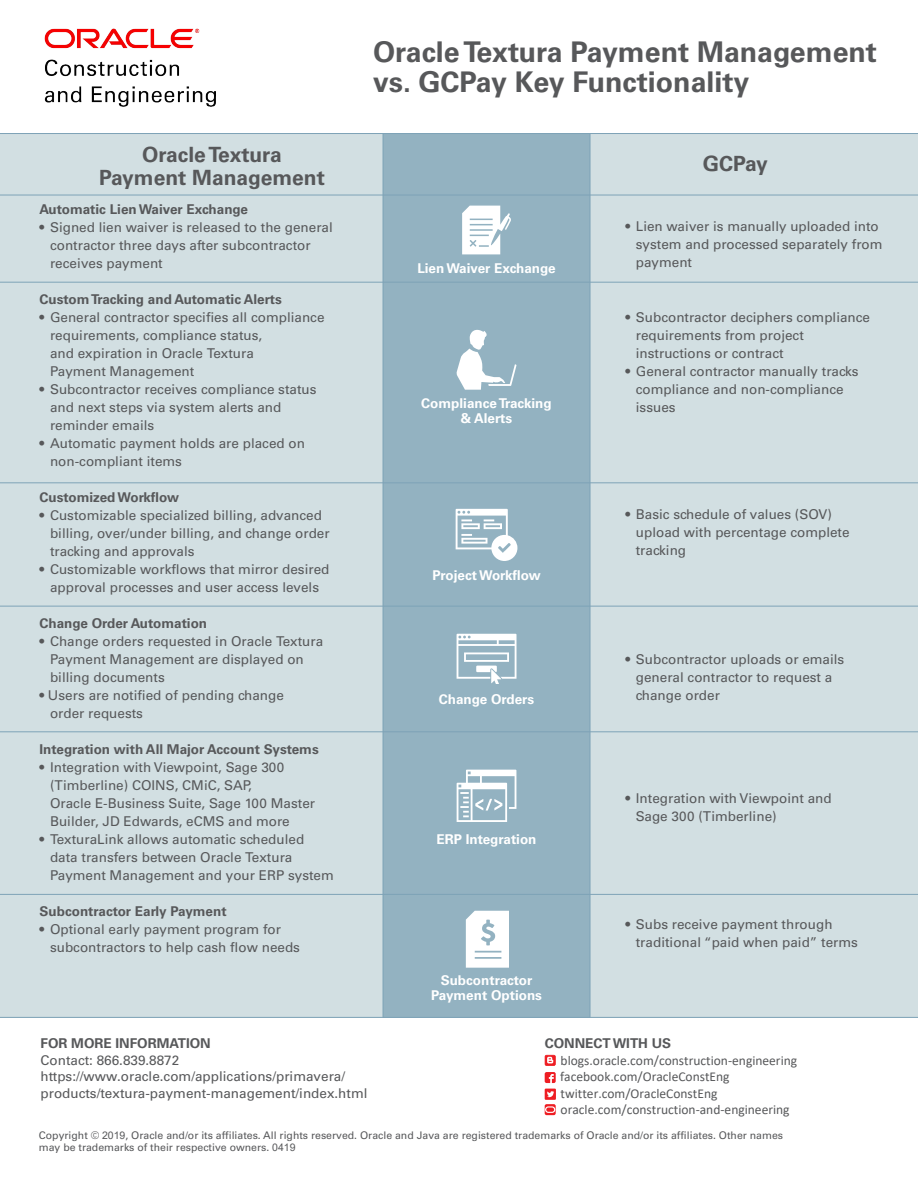
<style>
.page{position:relative;width:918px;height:1188px;background:#fff}
.page>*{position:absolute;margin:0;border:0;box-sizing:border-box;transform-origin:0 0}
.t1{font:700 28.5px/30px "Univers LT Std";color:#57585a}
.t2{font:700 21px/22.5px "Univers LT Std";color:#57585a;text-align:center}
.t3{font:13.5px/18px "Univers LT Std";color:#57585a}
.t4{font:700 13.5px "Univers LT Std";color:#57585a}
.t5{font:13.5px/16.4px "Calibri";color:#57585a}
.t6{font:700 13.5px/15px "Univers LT Std";color:#fff;text-align:center}
.t7{font:10.5px/12px "Univers LT Std";color:#57585a}
.s1{font-family:"Arial"}
</style>
<div class="page">
<div style="left:0;top:133px;width:918px;height:885px;background:#d2dfe2"></div>
<svg style="left:545px;top:1055px;width:11px;height:11px"></svg>
<svg style="left:545px;top:1072px;width:11px;height:11px"></svg>
<svg style="left:545px;top:1089px;width:11px;height:26px"></svg>
<hr style="left:0;top:282px;width:918px;height:1px;background:#7ea3b7">
<hr style="left:0;top:482px;width:918px;height:1px;background:#7ea3b7">
<hr style="left:0;top:606px;width:918px;height:1px;background:#7ea3b7">
<hr style="left:0;top:731px;width:918px;height:1px;background:#7ea3b7">
<hr style="left:0;top:894px;width:918px;height:1px;background:#7ea3b7">
<hr style="left:0;top:195px;width:918px;height:1px;background:#7ea3b7">
<div style="left:383px;top:134px;width:207px;height:884px;background:#93b2c1"></div>
<svg style="left:462px;top:206px;width:49px;height:48px"></svg>
<svg style="left:457px;top:330px;width:59px;height:60px"></svg>
<svg style="left:456px;top:509px;width:61px;height:52px"></svg>
<svg style="left:457px;top:634px;width:60px;height:49px"></svg>
<svg style="left:457px;top:770px;width:59px;height:52px"></svg>
<svg style="left:466px;top:911px;width:43px;height:57px;background:#f0f4f6"></svg>
<hr style="left:0;top:1017px;width:918px;height:1px;background:#7ea3b7">
<hr style="left:0;top:133px;width:918px;height:1px;background:#7ea3b7">
<hr style="left:383px;top:134px;width:1px;height:883px;background:#7ea3b7">
<hr style="left:590px;top:134px;width:1px;height:883px;background:#7ea3b7">
<img style="left:44px;top:28px;width:172px;height:79px">
<h1 class="t1" style="left:373px;top:37px;width:505px">Oracle Textura Payment Management vs. GCPay Key Functionality</h1>
<h2 class="t2" style="left:99px;top:144px;width:227px">Oracle Textura<br>Payment Management</h2>
<h2 class="t2" style="left:703px;top:153px;width:67px">GCPay</h2>
<p class="t4" style="left:40px;top:201px;width:210px">Automatic Lien Waiver Exchange</p>
<p class="t3" style="left:50px;top:218px;width:284px;text-indent:-11px">• Signed lien waiver is released to the general contractor three days after subcontractor receives payment</p>
<p class="t4" style="left:40px;top:291px;width:244px">Custom Tracking and Automatic Alerts</p>
<p class="t3" style="left:50px;top:308px;width:276px;text-indent:-11px">• General contractor specifies all compliance requirements, compliance status,<br>and expiration in Oracle Textura<br>Payment Management</p>
<p class="t3" style="left:50px;top:380px;width:268px;text-indent:-11px">• Subcontractor receives compliance status and next steps via system alerts and reminder emails</p>
<p class="t3" style="left:50px;top:434px;width:257px;text-indent:-11px">• Automatic payment holds are placed on non-compliant items</p>
<p class="t4" style="left:40px;top:489px;width:141px">Customized Workflow</p>
<p class="t3" style="left:50px;top:506px;width:281px;text-indent:-11px">• Customizable specialized billing, advanced billing, over/under billing, and change order tracking and approvals</p>
<p class="t3" style="left:40px;top:560px;width:291px;text-align:center">• Customizable workflows that mirror desired approval processes and user access levels</p>
<p class="t4" style="left:40px;top:615px;width:169px">Change Order Automation</p>
<p class="t3" style="left:50px;top:632px;width:275px;text-indent:-11px">• Change orders requested in Oracle Textura<br>Payment Management are displayed on billing documents</p>
<p class="t3" style="left:50px;top:686px;width:235px;text-indent:-11px">• Users are notified of pending change order requests</p>
<p class="t4" style="left:40px;top:741px;width:281px">Integration with All Major Account Systems</p>
<p class="t3" style="left:50px;top:758px;width:267px;text-indent:-11px">• Integration with Viewpoint, Sage 300 (Timberline) COINS, CMiC, SAP,<br>Oracle E-Business Suite, Sage 100 Master Builder, JD Edwards, eCMS and more</p>
<p class="t3" style="left:50px;top:830px;width:285px;text-indent:-11px">• TexturaLink allows automatic scheduled data transfers between Oracle Textura<br>Payment Management and your ERP system</p>
<p class="t4" style="left:40px;top:903px;width:189px">Subcontractor Early Payment</p>
<p class="t3" style="left:50px;top:920px;width:252px;text-indent:-11px">• Optional early payment program for subcontractors to help cash flow needs</p>
<p class="t4" style="left:40px;top:1036px;width:172px">FOR MORE INFORMATION</p>
<p class="t3" style="left:40px;top:1052px;width:329px;line-height:16.5px">Contact: 866.839.8872 https://www.oracle.com/applications/primavera/ products/textura-payment-management/index.html</p>
<p class="t6" style="left:417px;top:261px;width:140px">Lien Waiver Exchange</p>
<p class="t6" style="left:421px;top:396px;width:132px">Compliance Tracking &amp; Alerts</p>
<p class="t6" style="left:432px;top:568px;width:110px">Project Workflow</p>
<p class="t6" style="left:439px;top:692px;width:97px">Change Orders</p>
<p class="t6" style="left:437px;top:832px;width:101px">ERP Integration</p>
<p class="t6" style="left:431px;top:973px;width:112px">Subcontractor<br>Payment Options</p>
<p class="t3" style="left:636px;top:218px;width:248px;text-indent:-11px">• Lien waiver is manually uploaded into system and processed separately from payment</p>
<p class="t3" style="left:636px;top:309px;width:236px;text-indent:-11px">• Subcontractor deciphers compliance requirements from project instructions or contract</p>
<p class="t3" style="left:636px;top:363px;width:224px;text-indent:-11px">• General contractor manually tracks compliance and non-compliance issues</p>
<p class="t3" style="left:636px;top:506px;width:215px;text-indent:-11px">• Basic schedule of values (SOV) upload with percentage complete tracking</p>
<p class="t3" style="left:636px;top:650px;width:210px;text-indent:-11px">• Subcontractor uploads or emails general contractor to request a change order</p>
<p class="t3" style="left:636px;top:789px;width:197px;text-indent:-11px">• Integration with Viewpoint and<br>Sage 300 (Timberline)</p>
<p class="t3" style="left:636px;top:916px;width:224px;text-indent:-11px">• Subs receive payment through traditional “paid when paid” terms</p>
<p class="t4" style="left:545px;top:1036px;width:128px">CONNECT WITH US</p>
<p class="t5" style="left:560px;top:1052px;width:239px">blogs.oracle.com/construction-engineering facebook.com/OracleConstEng twitter.com/OracleConstEng oracle.com/construction-and-engineering</p>
<p class="t7" style="left:39px;top:1129px;width:746px">Copyright © <span class="s1">2019</span>, Oracle and/or its affiliates. All rights reserved. Oracle and Java are registered trademarks of Oracle and/or its affiliates. Other names may be trademarks of their respective owners. <span class="s1">0419</span></p>
</div>
